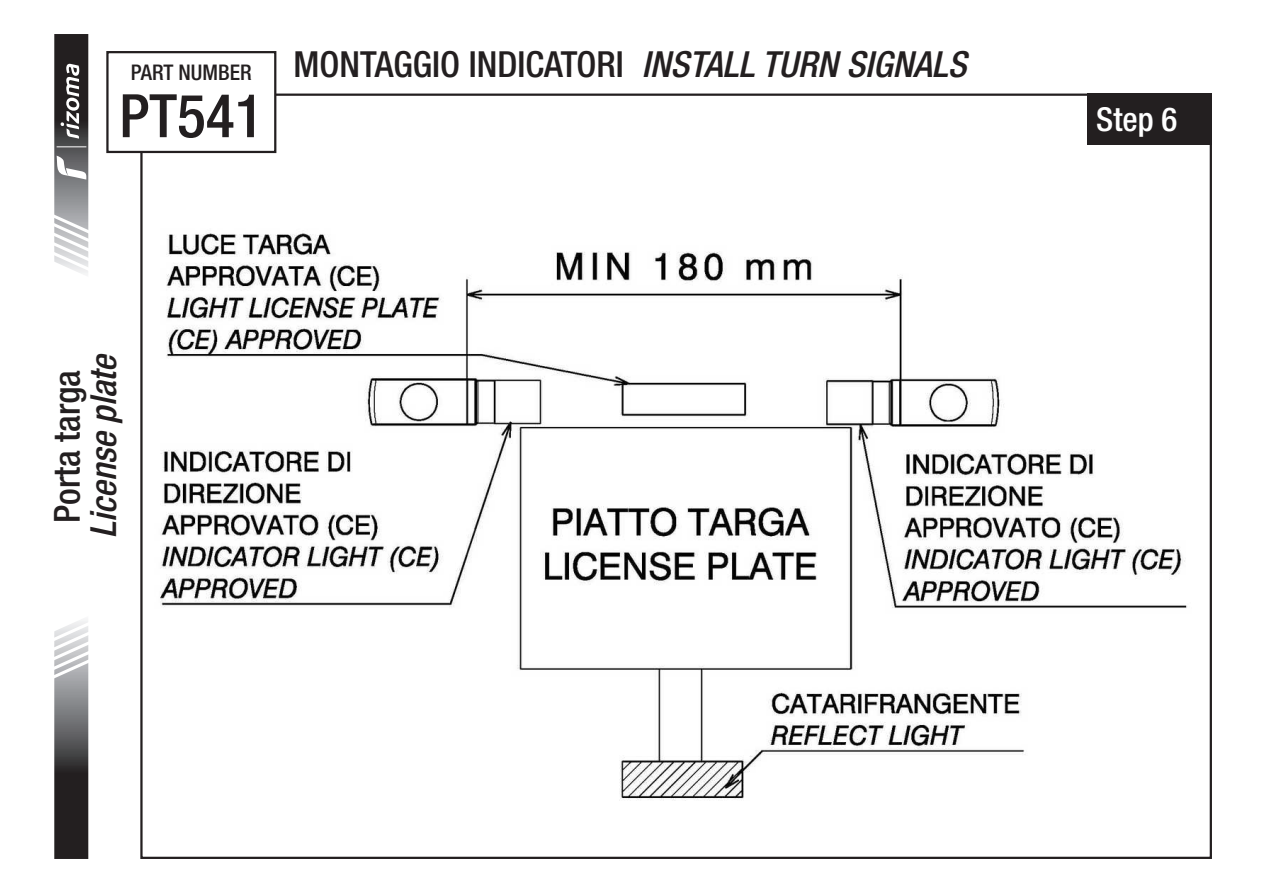
<style>
.page{position:relative;width:1263px;height:893px;background:#fff}
.page>*{position:absolute;margin:0;border:0;box-sizing:border-box;transform-origin:0 0}
.t1{font:500 condensed 60px "Helvetica Neue LT Std";color:#231f20}
.t2{font:500 condensed 36px "Helvetica Neue LT Std";color:#231f20}
.t3{font:italic 500 condensed 36px "Helvetica Neue LT Std";color:#231f20}
.t4{font:500 condensed 33px "Helvetica Neue LT Std";color:#fff}
.t5{font:500 condensed 21.6px "Helvetica Neue LT Std";color:#231f20}
.s1{font-style:italic}
</style>
<div class="page">
<img style="left:150px;top:104px;width:1038px;height:697px">
<div style="left:1088px;top:94px;width:124px;height:51px;background:#231f20"></div>
<svg style="left:54px;top:620px;width:35px;height:239px;background:#706f70"></svg>
<svg style="left:54px;top:34px;width:35px;height:240px"></svg>
<div style="left:107px;top:52px;width:168px;height:100px;background:#fff"></div>
<div style="left:106px;top:51px;width:170px;height:102px;border:2px solid #231f20"></div>
<p class="t5" style="left:131px;top:59px;width:122px">PART NUMBER</p>
<h1 class="t1" style="left:119px;top:80px;width:146px">PT541</h1>
<p class="t2" style="left:293px;top:42px;width:674px">MONTAGGIO INDICATORI <span class="s1">INSTALL TURN SIGNALS</span></p>
<p class="t3" style="left:82px;top:538px;width:187px;rotate:-90deg">License plate</p>
<p class="t2" style="left:46px;top:523px;width:155px;rotate:-90deg">Porta targa</p>
<p class="t4" style="left:1096px;top:99px;width:83px">Step 6</p>
</div>
